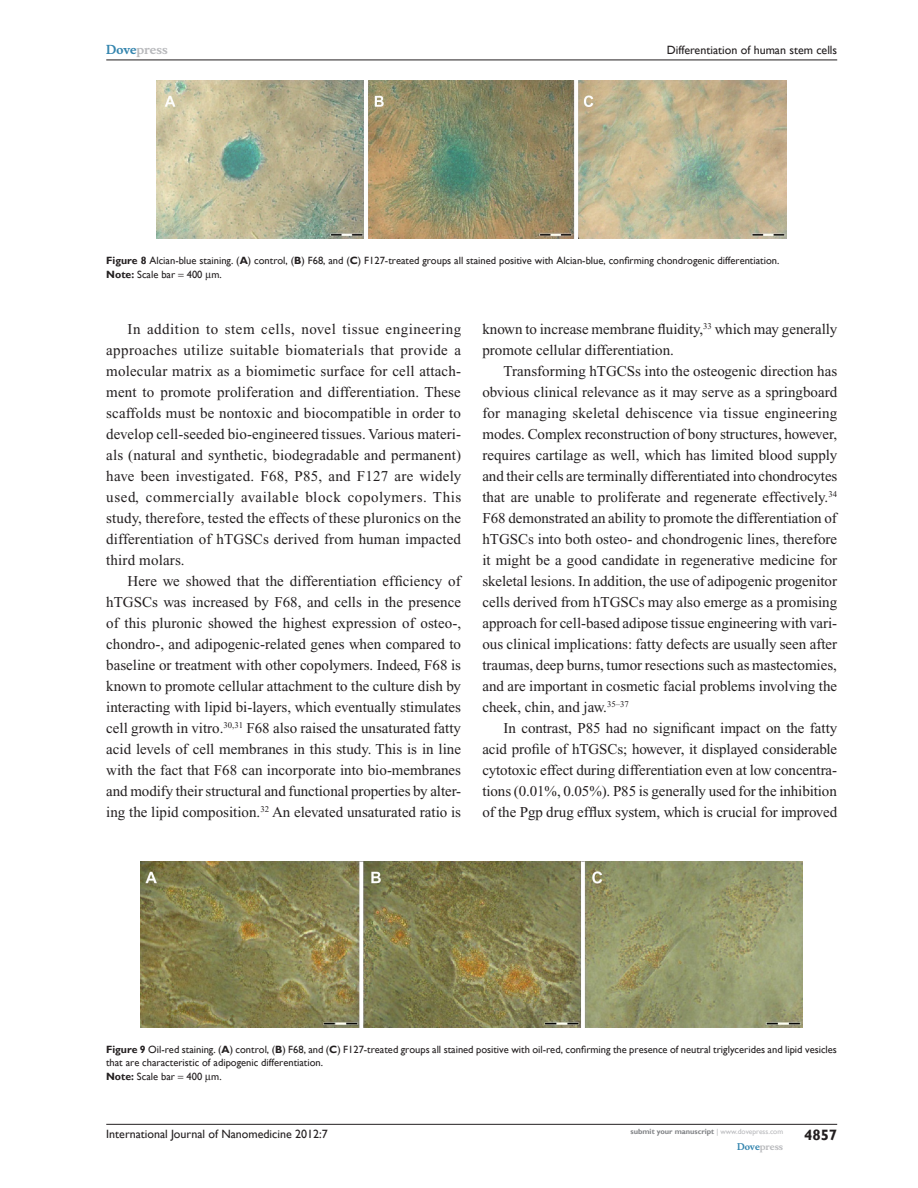
<style>
.page{position:relative;width:918px;height:1188px;background:#fff}
.page>*{position:absolute;margin:0;border:0;box-sizing:border-box;transform-origin:0 0}
.Tx{font:15px/21px "Times New Roman";color:#231f20;text-align:justify}
.t1{font:700 15px "Gill Sans";color:#231f20}
.t2{font:12px "Gill Sans";color:#231f20}
.t3{font:700 12px "Musee";color:#b8b9bc}
.FC{font:10.5px/13.5px "Gill Sans";color:#231f20}
.t4{font:700 9px "Musee";color:#b8b9bc}
.t5{font:700 7.5px "Gill Sans";color:#808285}
.s1{color:#3485ae}
.s2{font-weight:700}
.s3{font-weight:400;color:#b8b9bc}
</style>
<div class="page">
<img style="left:157px;top:81px;width:630px;height:158px">
<img style="left:141px;top:862px;width:661px;height:166px">
<hr style="left:106px;top:1124px;width:731px;height:1px;background:#231f20">
<hr style="left:106px;top:60px;width:731px;height:1px;background:#231f20">
<p class="t3" style="left:106px;top:43px;width:63px"><span class="s1">Dove</span>press</p>
<p class="t2" style="left:667px;top:43px;width:172px">Differentiation of human stem cells</p>
<p class="FC" style="left:106px;top:254px;width:675px"><span class="s2">Figure 8</span> Alcian-blue staining. (<span class="s2">A</span>) control, (<span class="s2">B</span>) F68, and (<span class="s2">C</span>) F127-treated groups all stained positive with Alcian-blue, confirming chondrogenic differentiation.</p>
<p class="FC" style="left:106px;top:267px;width:117px"><span class="s2">Note:</span> Scale bar 400 m.</p>
<p class="Tx" style="left:106px;top:318px;width:357px;text-indent:21px">In addition to stem cells, novel tissue engineering approaches utilize suitable biomaterials that provide a molecular matrix as a biomimetic surface for cell attach&shy;ment to promote proliferation and differentiation. These scaffolds must be nontoxic and biocompatible in order to develop cell-seeded bio-engineered tissues. Various materi&shy;als (natural and synthetic, biodegradable and permanent) have been investigated. F68, P85, and F127 are widely used, commercially available block copolymers. This study, therefore, tested the effects of these pluronics on the differentiation of hTGSCs derived from human impacted third molars.</p>
<p class="Tx" style="left:106px;top:570px;width:356px;text-indent:21px">Here we showed that the differentiation efficiency of hTGSCs was increased by F68, and cells in the presence of this pluronic showed the highest expression of osteo-, chondro-, and adipogenic-related genes when compared to baseline or treatment with other copolymers. Indeed, F68 is known to promote cellular attachment to the culture dish by interacting with lipid bi-layers, which eventually stimulates cell growth in vitro.<sup>30,31</sup> F68 also raised the unsaturated fatty acid levels of cell membranes in this study. This is in line with the fact that F68 can incorporate into bio-membranes and modify their structural and functional properties by alter&shy;ing the lipid composition.<sup>32</sup> An elevated unsaturated ratio is</p>
<p class="Tx" style="left:482px;top:318px;width:356px">known to increase membrane fluidity,<sup>33</sup> which may generally promote cellular differentiation.</p>
<p class="Tx" style="left:482px;top:360px;width:357px;text-indent:21px">Transforming hTGCSs into the osteogenic direction has obvious clinical relevance as it may serve as a springboard for managing skeletal dehiscence via tissue engineering modes. Complex reconstruction of bony structures, however, requires cartilage as well, which has limited blood supply and their cells are terminally differentiated into chondrocytes that are unable to proliferate and regenerate effectively.<sup>34<br></sup>F68 demonstrated an ability to promote the differentiation of hTGSCs into both osteo- and chondrogenic lines, therefore it might be a good candidate in regenerative medicine for skeletal lesions. In addition, the use of adipogenic progenitor cells derived from hTGSCs may also emerge as a promising approach for cell-based adipose tissue engineering with vari&shy;ous clinical implications: fatty defects are usually seen after traumas, deep burns, tumor resections such as mastectomies, and are important in cosmetic facial problems involving the cheek, chin, and jaw.<sup>35–37</sup></p>
<p class="Tx" style="left:482px;top:717px;width:356px;text-indent:21px">In contrast, P85 had no significant impact on the fatty acid profile of hTGSCs; however, it displayed considerable cytotoxic effect during differentiation even at low concentra&shy;tions (0.01%, 0.05%). P85 is generally used for the inhibition of the Pgp drug efflux system, which is crucial for improved</p>
<p class="FC" style="left:106px;top:1043px;width:732px"><span class="s2">Figure 9</span> Oil-red staining. (<span class="s2">A</span>) control, (<span class="s2">B</span>) F68, and (<span class="s2">C</span>) F127-treated groups all stained positive with oil-red, confirming the presence of neutral triglycerides and lipid vesicles that are characteristic of adipogenic differentiation.</p>
<p class="FC" style="left:106px;top:1070px;width:117px"><span class="s2">Note:</span> Scale bar 400 m.</p>
<p class="t2" style="left:106px;top:1127px;width:223px">International Journal of Nanomedicine 2012:7</p>
<p class="t5" style="left:631px;top:1127px;width:154px">submit your manuscript <span class="s3">| www.dovepress.com</span></p>
<p class="t4" style="left:737px;top:1141px;width:48px"><span class="s1">Dove</span>press</p>
<p class="t1" style="left:804px;top:1126px;width:35px">4857</p>
</div>
